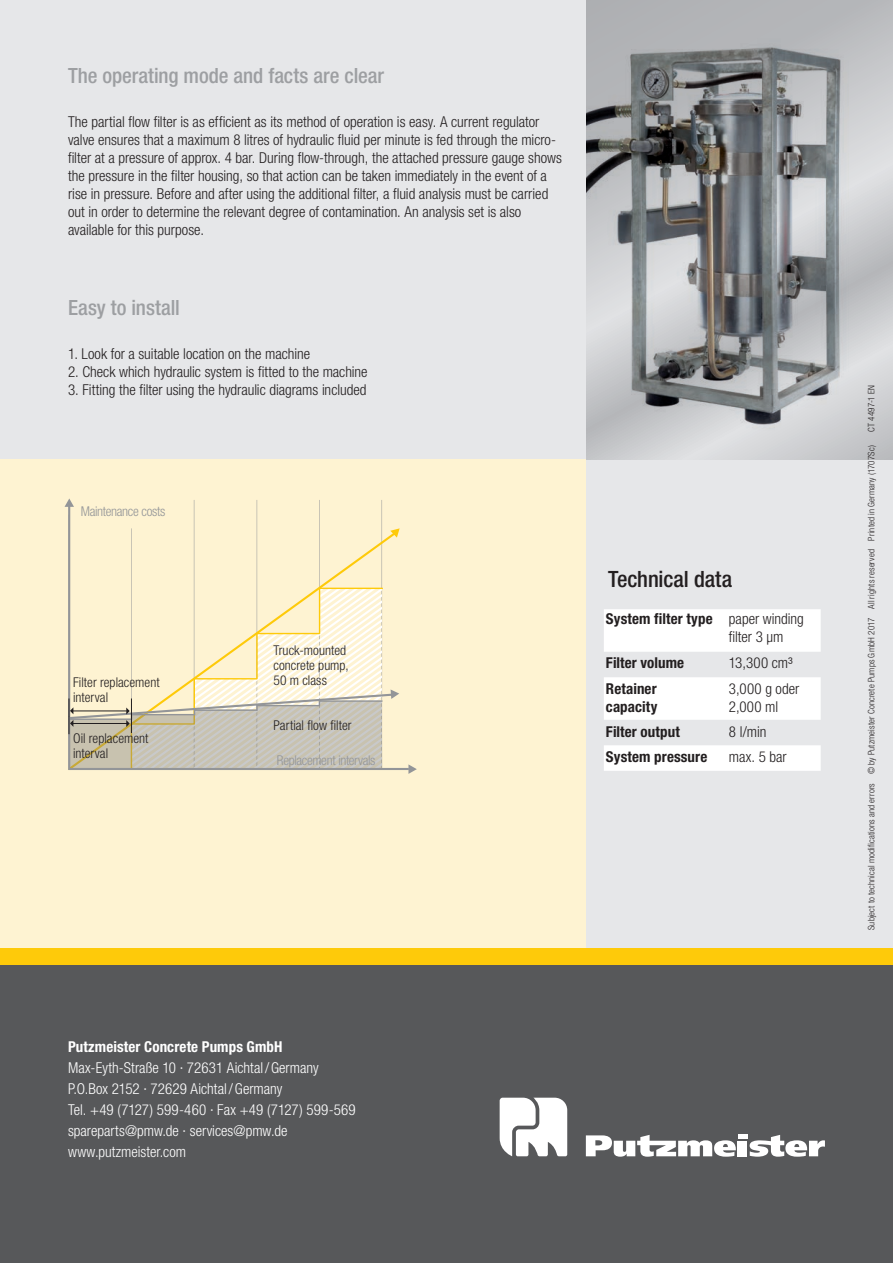
<style>
.page{position:relative;width:893px;height:1263px;background:#fff}
.page>*{position:absolute;margin:0;border:0;box-sizing:border-box;transform-origin:0 0}
.t1{font:500 condensed 22.5px "Helvetica Neue LT Pro";letter-spacing:-.005em;color:#231f20}
.t2{font:500 condensed 21px "Helvetica Neue LT Pro";color:#9d9fa2}
.t3{font:300 condensed 15px/18px "Helvetica Neue LT Pro";color:#231f20}
.t4{font:300 condensed 15px/21px "Helvetica Neue LT Pro";color:#fff}
.t5{font:700 condensed 15px/18px "Helvetica Neue LT Pro";letter-spacing:.005em;color:#231f20}
.t6{font:700 condensed 15px "Helvetica Neue LT Pro";letter-spacing:.005em;color:#fff}
.t7{font:300 condensed 13.5px/14.9px "Helvetica Neue LT Pro";letter-spacing:.005em;color:#231f20}
.t8{font:300 condensed 13.5px "Helvetica Neue LT Pro";letter-spacing:-.025em;color:#939598}
.t9{font:300 condensed 9px "Helvetica Neue LT Pro";letter-spacing:.015em;color:#231f20}
.s1{font-weight:700}
</style>
<div class="page">
<div style="left:0;top:948px;width:893px;height:17px;background:#feca0a"></div>
<div style="left:0;top:0;width:893px;height:459px;background:#e6e7e9"></div>
<div style="left:0;top:459px;width:587px;height:489px;background:#fef3d2"></div>
<div style="left:587px;top:459px;width:306px;height:489px;background:#e6e7e9"></div>
<svg style="left:587px;top:0;width:306px;height:459px"></svg>
<img style="left:587px;top:26px;width:262px;height:411px">
<hr style="left:194px;top:500px;width:1px;height:269px;background:#939598">
<hr style="left:256px;top:500px;width:1px;height:269px;background:#939598">
<hr style="left:131px;top:528px;width:1px;height:241px;background:#939598">
<hr style="left:319px;top:500px;width:1px;height:269px;background:#939598">
<hr style="left:381px;top:500px;width:1px;height:269px;background:#939598">
<svg style="left:70px;top:530px;width:320px;height:57px"></svg>
<svg style="left:390px;top:528px;width:10px;height:10px"></svg>
<svg style="left:65px;top:498px;width:9px;height:9px"></svg>
<svg style="left:408px;top:764px;width:9px;height:10px"></svg>
<hr style="left:68px;top:505px;width:2px;height:265px;background:#939598">
<hr style="left:70px;top:768px;width:339px;height:2px;background:#939598">
<div style="left:0;top:965px;width:893px;height:298px;background:#57585a"></div>
<svg style="left:500px;top:1098px;width:67px;height:58px;background:#e6e6e7"></svg>
<svg style="left:586px;top:1135px;width:239px;height:22px"></svg>
<svg style="left:68px;top:587px;width:331px;height:183px"></svg>
<svg style="left:604px;top:609px;width:217px;height:162px"></svg>
<h2 class="t2" style="left:68px;top:63px;width:318px">The operating mode and facts are clear</h2>
<p class="t3" style="left:68px;top:113px;width:495px">The partial flow filter is as efficient as its method of operation is easy. A current regulator valve ensures that a maximum 8 litres of hydraulic fluid per minute is fed through the micro&shy;filter at a pressure of approx. 4 bar. During flow-through, the attached pressure gauge shows the pressure in the filter housing, so that action can be taken immediately in the event of a rise in pressure. Before and after using the additional filter, a fluid analysis must be carried out in order to determine the relevant degree of contamination. An analysis set is also available for this purpose.</p>
<h2 class="t2" style="left:68px;top:295px;width:113px">Easy to install</h2>
<p class="t3" style="left:68px;top:345px;width:244px">1. Look for a suitable location on the machine</p>
<p class="t3" style="left:68px;top:363px;width:301px">2. Check which hydraulic system is fitted to the machine</p>
<p class="t3" style="left:68px;top:381px;width:300px">3. Fitting the filter using the hydraulic diagrams included</p>
<p class="t8" style="left:81px;top:503px;width:86px">Maintenance costs</p>
<p class="t7" style="left:73px;top:675px;width:88px">Filter replacement interval</p>
<p class="t7" style="left:73px;top:731px;width:77px">Oil replacement interval</p>
<p class="t7" style="left:273px;top:643px;width:77px">Truck-mounted concrete pump,<br>50 m class</p>
<p class="t7" style="left:273px;top:718px;width:80px">Partial flow filter</p>
<p class="t8" style="left:277px;top:753px;width:100px">Replacement intervals</p>
<h1 class="t1" style="left:608px;top:565px;width:126px">Technical data</h1>
<p class="t3" style="left:729px;top:610px;width:76px;text-indent:-123px"><span class="s1">System filter type</span> paper winding filter 3 µm</p>
<p class="t5" style="left:606px;top:654px;width:80px">Filter volume</p>
<p class="t3" style="left:729px;top:654px;width:66px">13,300 cm³</p>
<p class="t5" style="left:606px;top:679px;width:53px">Retainer capacity</p>
<p class="t3" style="left:729px;top:679px;width:72px">3,000 g oder<br>2,000 ml</p>
<p class="t5" style="left:606px;top:722px;width:75px">Filter output</p>
<p class="t3" style="left:729px;top:722px;width:39px">8 l/min</p>
<p class="t5" style="left:606px;top:747px;width:103px">System pressure</p>
<p class="t3" style="left:729px;top:748px;width:59px">max. 5 bar</p>
<p class="t6" style="left:68px;top:1037px;width:216px">Putzmeister Concrete Pumps GmbH</p>
<p class="t4" style="left:68px;top:1057px;width:289px">Max-Eyth-Straße 10 · 72631 Aichtal/Germany P.O.Box 2152 · 72629 Aichtal/Germany<br>Tel. +49 (7127) 599-460 · Fax +49 (7127) 599-569 spareparts@pmw.de · services@pmw.de www.putzmeister.com</p>
<p class="t9" style="left:866px;top:432px;width:49px;rotate:-90deg">CT 4497-1 EN</p>
<p class="t9" style="left:866px;top:930px;width:486px;rotate:-90deg">Subject to technical modifications and errors © by Putzmeister Concrete Pumps GmbH 2017 All rights reserved Printed in Germany (1707Sc)</p>
</div>
